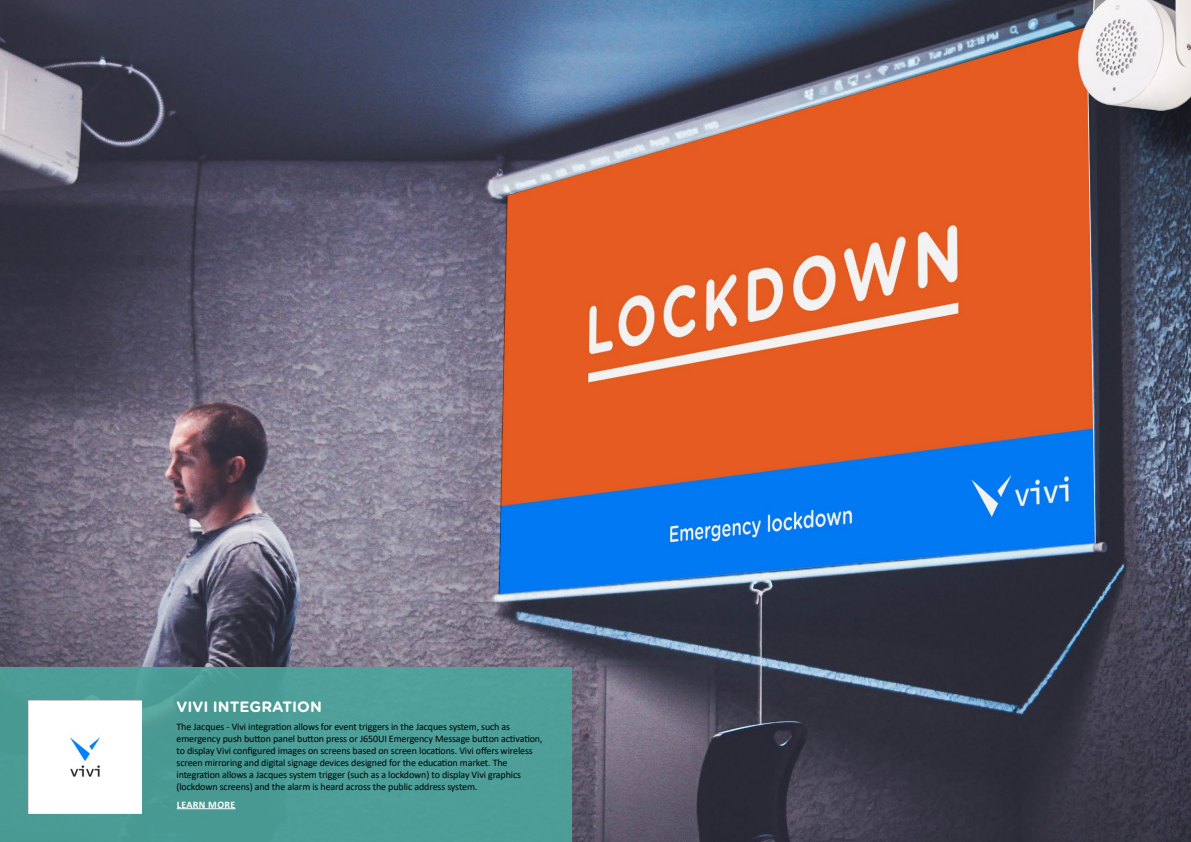
<style>
.page{position:relative;width:1191px;height:842px;background:#fff}
.page>*{position:absolute;margin:0;border:0;box-sizing:border-box;transform-origin:0 0}
.t1{font:700 15px "Gotham Rounded";color:#fff}
.t2{font:10px/12px "Calibri";letter-spacing:-.01em;color:#000}
.t3{font:700 10px "Calibri";letter-spacing:.04em;color:#fff}
</style>
<div class="page">
<img style="left:0;top:0;width:1191px;height:842px">
<div style="left:0;top:668px;width:571px;height:174px;background:#4d9e97"></div>
<hr style="left:177px;top:808px;width:59px;height:1px;background:#fff">
<img style="left:28px;top:700px;width:114px;height:114px">
<h1 class="t1" style="left:176px;top:696px;width:147px">VIVI INTEGRATION</h1>
<p class="t2" style="left:176px;top:720px;width:367px">The Jacques - Vivi integration allows for event triggers in the Jacques system, such as emergency push button panel button press or J650UI Emergency Message button activation, to display Vivi configured images on screens based on screen locations. Vivi offers wireless screen mirroring and digital signage devices designed for the education market. The integration allows a Jacques system trigger (such as a lockdown) to display Vivi graphics (lockdown screens) and the alarm is heard across the public address system.</p>
<p class="t3" style="left:177px;top:797px;width:60px">LEARN MORE</p>
</div>
